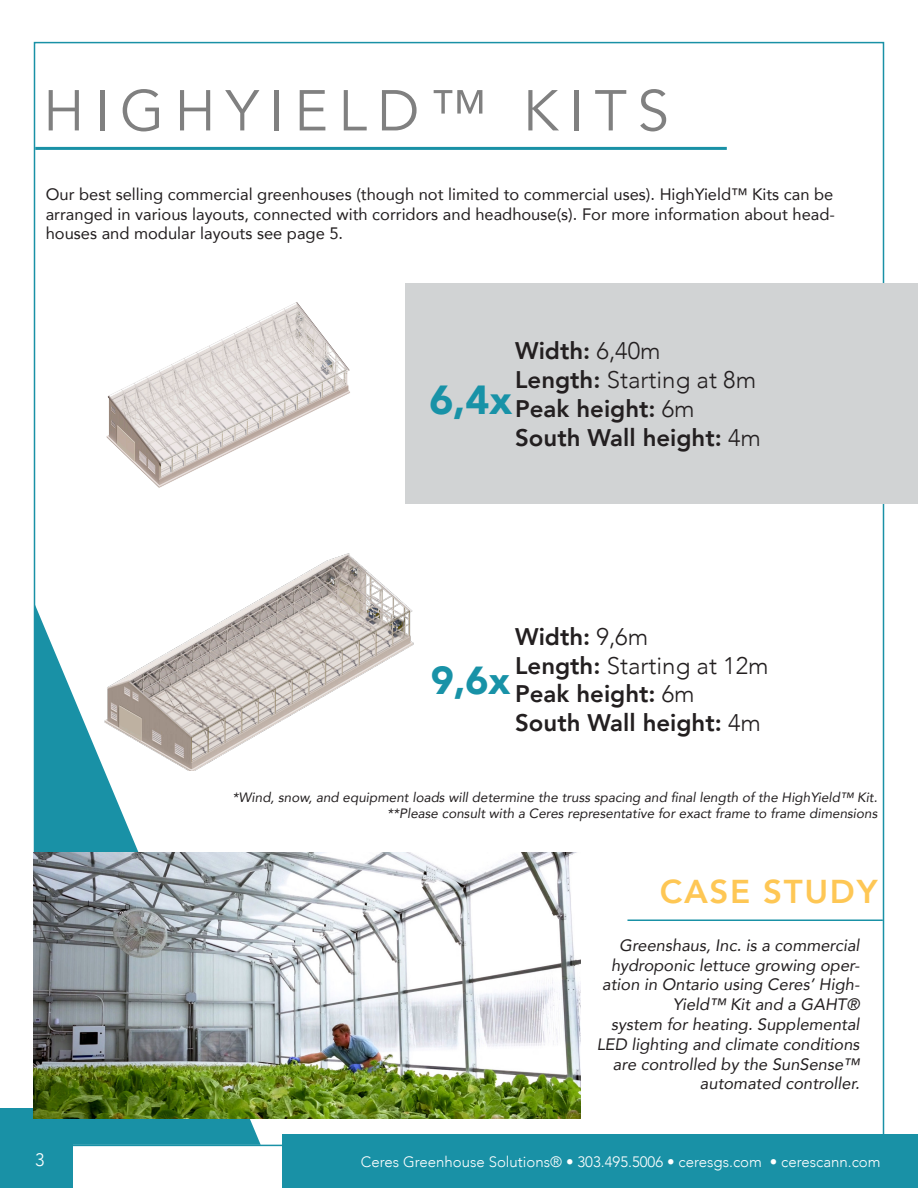
<style>
.page{position:relative;width:918px;height:1188px;background:#fff}
.page>*{position:absolute;margin:0;border:0;box-sizing:border-box;transform-origin:0 0}
.t1{font:57px "Avenir";letter-spacing:.18em;color:#808080}
.t2{font:900 40.5px "Avenir";color:#1892a7}
.t3{font:900 39px "Avenir";color:#1892a7}
.t4{font:800 33px "Avenir";letter-spacing:.05em;color:#fec755}
.t5{font:800 24px "Avenir";color:#231f20}
.t6{font:300 24px "Avenir";color:#231f20}
.t7{font:300 18px "Avenir";color:#fff}
.t8{font:italic 16.5px/19.8px "Avenir";color:#231f20;text-align:right}
.t9{font:16.5px/19.8px "Avenir";color:#231f20;text-align:justify}
.t10{font:300 15px "Avenir";color:#fff}
.t11{font:italic 13.5px "Avenir";color:#231f20}
.s1{font-weight:300}
.s2{font-weight:800}
</style>
<div class="page">
<div style="left:0;top:1108px;width:72px;height:80px;background:#1991a6"></div>
<div style="left:282px;top:1134px;width:636px;height:54px;background:#1991a6"></div>
<svg style="left:34px;top:604px;width:227px;height:541px;fill:#1991a6"></svg>
<div style="left:405px;top:284px;width:513px;height:220px;background:#d1d3d4"></div>
<hr style="left:627px;top:920px;width:256px;height:1px;background:#1991a6">
<img style="left:34px;top:852px;width:547px;height:266px">
<hr style="left:35px;top:147px;width:692px;height:3px;background:#1991a6">
<img style="left:41px;top:553px;width:373px;height:218px">
<img style="left:106px;top:302px;width:244px;height:186px">
<p class="t1" style="left:43px;top:77px;width:627px">HIGHYIELD™ KITS</p>
<p class="t9" style="left:46px;top:184px;width:791px">Our best selling commercial greenhouses (though not limited to commercial uses). HighYield™ Kits can be arranged in various layouts, connected with corridors and headhouse(s). For more information about head&shy;houses and modular layouts see page 5.</p>
<p class="t5" style="left:515px;top:332px;width:147px">Width: <span class="s1">6,40m</span></p>
<p class="t6" style="left:515px;top:366px;width:243px"><span class="s2">Length:</span> Starting at 8m</p>
<p class="t5" style="left:515px;top:390px;width:181px">Peak height: <span class="s1">6m</span></p>
<p class="t5" style="left:515px;top:419px;width:247px">South Wall height: <span class="s1">4m</span></p>
<p class="t2" style="left:429px;top:365px;width:84px">6,4x</p>
<p class="t5" style="left:515px;top:618px;width:135px">Width: <span class="s1">9,6m</span></p>
<p class="t6" style="left:515px;top:651px;width:255px"><span class="s2">Length:</span> Starting at 12m</p>
<p class="t5" style="left:515px;top:675px;width:181px">Peak height: <span class="s1">6m</span></p>
<p class="t5" style="left:515px;top:704px;width:247px">South Wall height: <span class="s1">4m</span></p>
<p class="t3" style="left:431px;top:647px;width:81px">9,6x</p>
<p class="t11" style="left:233px;top:789px;width:646px">*Wind, snow, and equipment loads will determine the truss spacing and final length of the HighYield™ Kit.</p>
<p class="t11" style="left:387px;top:805px;width:492px">**Please consult with a Ceres representative for exact frame to frame dimensions</p>
<p class="t4" style="left:660px;top:866px;width:219px">CASE STUDY</p>
<p class="t8" style="left:597px;top:935px;width:264px">Greenshaus, Inc. is a commercial hydroponic lettuce growing oper&shy;ation in Ontario using Ceres’ High-<br>Yield™ Kit and a GAHT®<br>system for heating. Supplemental<br>LED lighting and climate conditions are controlled by the SunSense™ automated controller.</p>
<p class="t7" style="left:35px;top:1149px;width:11px">3</p>
<p class="t10" style="left:361px;top:1153px;width:521px">Ceres Greenhouse Solutions® • 303.495.5006 • ceresgs.com • cerescann.com</p>
</div>
